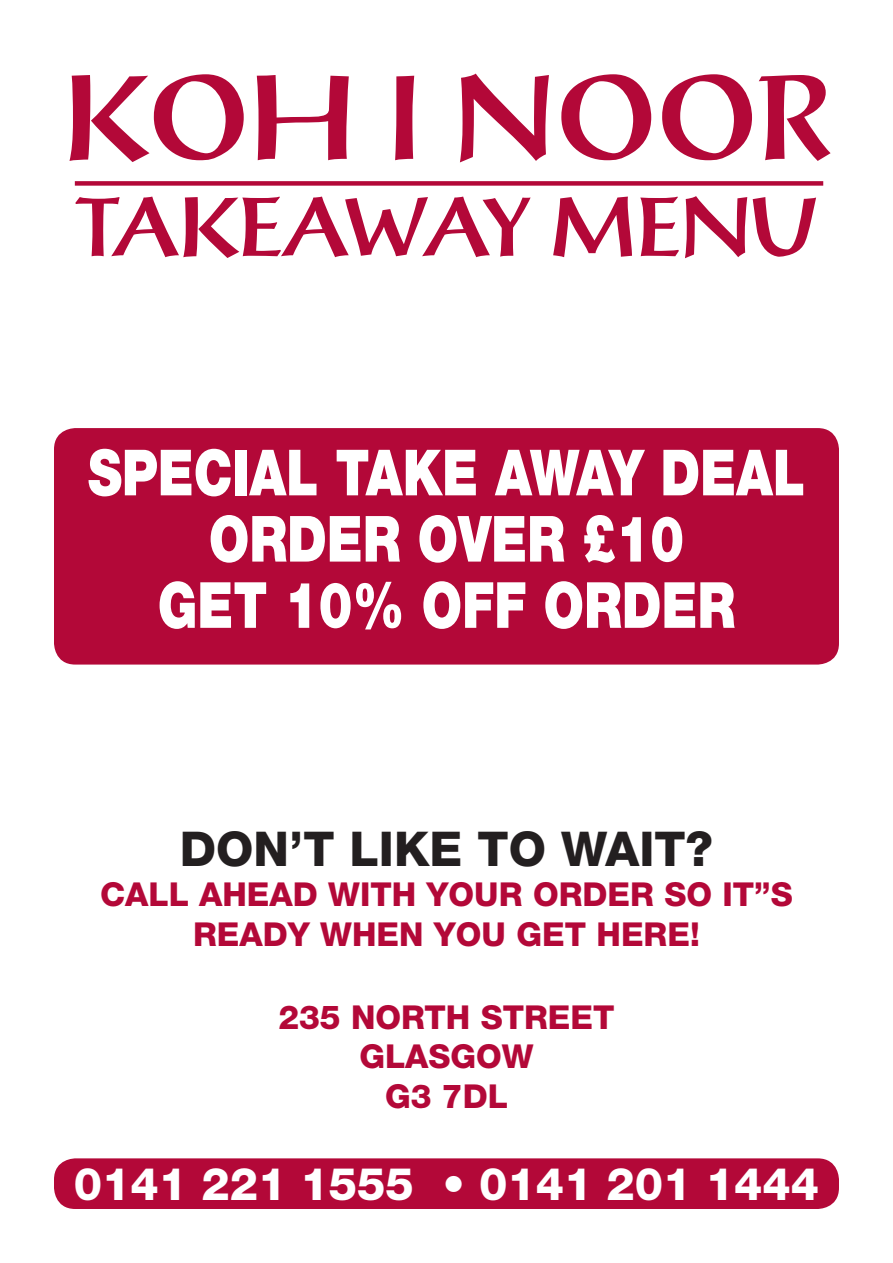
<style>
.page{position:relative;width:893px;height:1263px;background:#fff}
.page>*{position:absolute;margin:0;border:0;box-sizing:border-box;transform-origin:0 0}
.t1{font:700 115.8px "Post Antiqua";color:#b30838}
.t2{font:700 81.15px "Post Antiqua";color:#b30838}
.t3{font:900 63.75px "Helvetica Neue LT Std";color:#fff;scale:.8 1}
.t4{font:800 48px "Helvetica Neue LT Std";color:#231f20}
.t5{font:800 45px "Helvetica Neue LT Std";color:#fff}
.t6{font:800 33px/39.6px "Helvetica Neue LT Std";color:#b30838;text-align:center}
</style>
<div class="page">
<div style="left:54px;top:1158px;width:785px;height:51px;background:#b30838;border-radius:21px"></div>
<div style="left:54px;top:428px;width:785px;height:236px;background:#b30838;border-radius:21px"></div>
<div style="left:75px;top:181px;width:748px;height:5px;background:#b30838"></div>
<h1 class="t1" style="left:63px;top:49px;width:769px">KOH I NOOR</h1>
<h2 class="t2" style="left:76px;top:179px;width:742px">TAKEAWAY MENU</h2>
<h3 class="t3" style="left:88px;top:435px;width:898px">SPECIAL TAKE AWAY DEAL</h3>
<h3 class="t3" style="left:209px;top:501px;width:596px">ORDER OVER £10</h3>
<h3 class="t3" style="left:158px;top:567px;width:531px">GET 10% OFF ORDER</h3>
<h3 class="t4" style="left:180px;top:821px;width:535px">DON’T LIKE TO WAIT?</h3>
<p class="t6" style="left:100px;top:874px;width:692px">CALL AHEAD WITH YOUR ORDER SO IT”S<br>READY WHEN YOU GET HERE!</p>
<p class="t6" style="left:278px;top:997px;width:122px">235 NORTH</p>
<p class="t6" style="left:481px;top:997px;width:46px">STREET</p>
<p class="t6" style="left:385px;top:1037px;width:124px;text-align:left;text-indent:-26px">GLASGOW<br>G3 7DL</p>
<h3 class="t5" style="left:74px;top:1158px;width:747px">0141 221 1555 • 0141 201 1444</h3>
</div>
